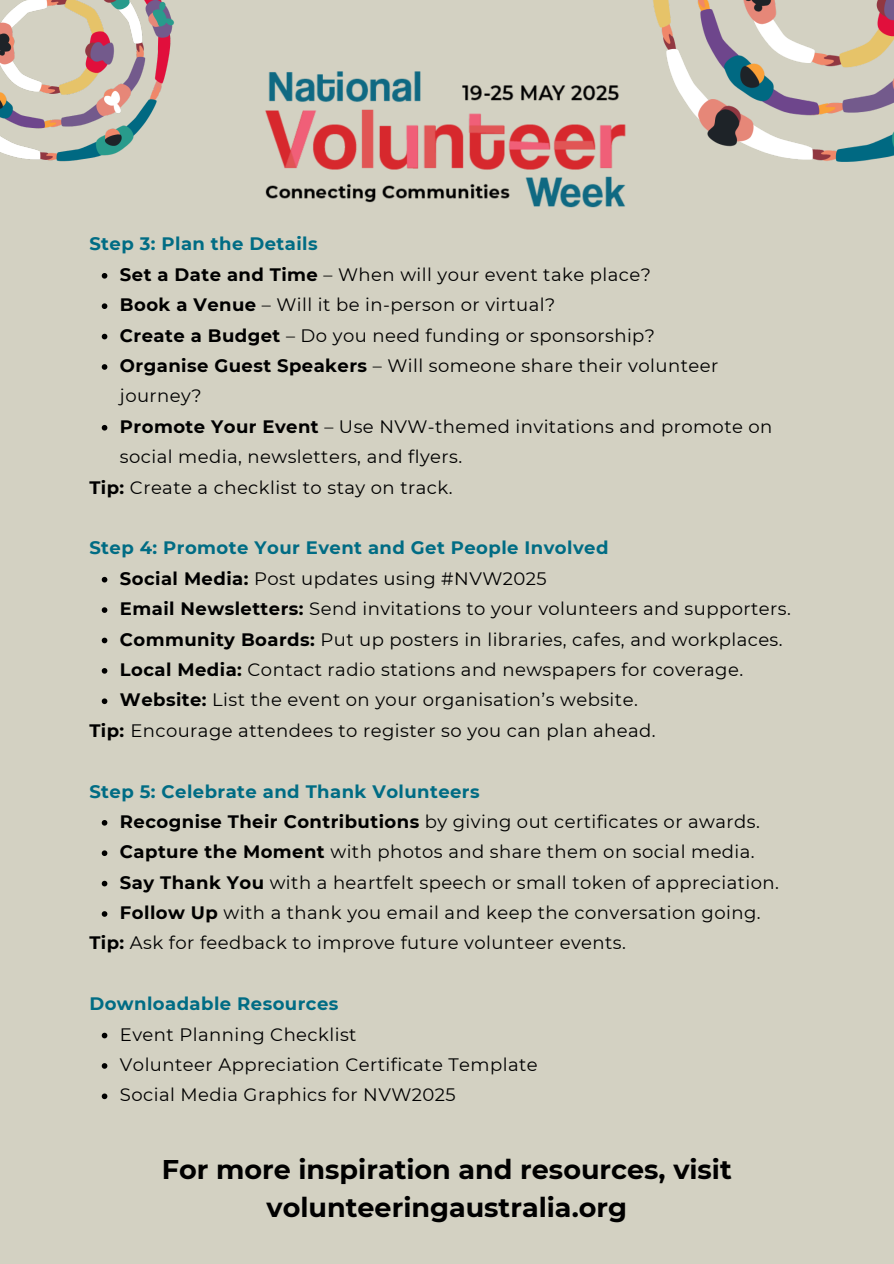
<style>
.page{position:relative;width:894px;height:1264px;background:#fff}
.page>*{position:absolute;margin:0;border:0;box-sizing:border-box;transform-origin:0 0}
.t1{font:700 27px/37.2px "Montserrat";color:#000;text-align:center}
.t2{font:18px/30.3px "Montserrat";letter-spacing:.025em;color:#000}
.t3{font:700 18px "Montserrat";letter-spacing:.025em;color:#006c84}
.s1{font-weight:700}
</style>
<div class="page">
<div style="left:0;top:0;width:893px;height:1263px;background:#d3d1c2"></div>
<img style="left:0;top:0;width:174px;height:162px">
<img style="left:653px;top:0;width:240px;height:162px">
<img style="left:265px;top:54px;width:417px;height:154px">
<svg style="left:102px;top:273px;width:5px;height:5px"></svg>
<svg style="left:102px;top:303px;width:5px;height:6px"></svg>
<svg style="left:102px;top:334px;width:5px;height:5px"></svg>
<svg style="left:102px;top:364px;width:5px;height:6px"></svg>
<svg style="left:102px;top:425px;width:5px;height:5px"></svg>
<svg style="left:102px;top:577px;width:5px;height:5px"></svg>
<svg style="left:102px;top:607px;width:5px;height:6px"></svg>
<svg style="left:102px;top:637px;width:5px;height:6px"></svg>
<svg style="left:102px;top:668px;width:5px;height:5px"></svg>
<svg style="left:102px;top:698px;width:5px;height:6px"></svg>
<svg style="left:102px;top:820px;width:5px;height:5px"></svg>
<svg style="left:102px;top:850px;width:5px;height:6px"></svg>
<svg style="left:102px;top:880px;width:5px;height:6px"></svg>
<svg style="left:102px;top:911px;width:5px;height:5px"></svg>
<svg style="left:102px;top:1032px;width:5px;height:6px"></svg>
<svg style="left:102px;top:1063px;width:5px;height:5px"></svg>
<svg style="left:102px;top:1093px;width:5px;height:6px"></svg>
<p class="t3" style="left:89px;top:233px;width:230px">Step 3: Plan the Details</p>
<p class="t2" style="left:120px;top:259px;width:532px"><span class="s1">Set a Date and Time</span> – When will your event take place?</p>
<p class="t2" style="left:120px;top:290px;width:437px"><span class="s1">Book a Venue</span> – Will it be in-person or virtual?</p>
<h2 class="t2" style="left:120px;top:320px;width:536px"><span class="s1">Create a Budget</span> – Do you need funding or sponsorship?</h2>
<p class="t2" style="left:120px;top:350px;width:599px"><span class="s1">Organise Guest Speakers</span> – Will someone share their volunteer journey?</p>
<p class="t2" style="left:120px;top:411px;width:653px"><span class="s1">Promote Your Event</span> – Use NVW-themed invitations and promote on social media, newsletters, and flyers.</p>
<p class="t2" style="left:89px;top:472px;width:364px"><span class="s1">Tip:</span> Create a checklist to stay on track.</p>
<p class="t3" style="left:89px;top:537px;width:520px">Step 4: Promote Your Event and Get People Involved</p>
<p class="t2" style="left:120px;top:563px;width:428px"><span class="s1">Social Media:</span> Post updates using #NVW2025</p>
<p class="t2" style="left:120px;top:593px;width:672px"><span class="s1">Email Newsletters:</span> Send invitations to your volunteers and supporters.</p>
<h2 class="t2" style="left:120px;top:624px;width:664px"><span class="s1">Community Boards:</span> Put up posters in libraries, cafes, and workplaces.</h2>
<p class="t2" style="left:120px;top:654px;width:624px"><span class="s1">Local Media:</span> Contact radio stations and newspapers for coverage.</p>
<p class="t2" style="left:120px;top:684px;width:519px"><span class="s1">Website:</span> List the event on your organisation’s website.</p>
<p class="t2" style="left:89px;top:715px;width:567px"><span class="s1">Tip:</span> Encourage attendees to register so you can plan ahead.</p>
<p class="t3" style="left:89px;top:780px;width:392px">Step 5: Celebrate and Thank Volunteers</p>
<p class="t2" style="left:120px;top:806px;width:641px"><span class="s1">Recognise Their Contributions</span> by giving out certificates or awards.</p>
<p class="t2" style="left:120px;top:836px;width:636px"><span class="s1">Capture the Moment</span> with photos and share them on social media.</p>
<h2 class="t2" style="left:120px;top:867px;width:660px"><span class="s1">Say Thank You</span> with a heartfelt speech or small token of appreciation.</h2>
<p class="t2" style="left:120px;top:897px;width:642px"><span class="s1">Follow Up</span> with a thank you email and keep the conversation going.</p>
<p class="t2" style="left:89px;top:927px;width:538px"><span class="s1">Tip:</span> Ask for feedback to improve future volunteer events.</p>
<p class="t3" style="left:89px;top:992px;width:250px">Downloadable Resources</p>
<p class="t2" style="left:120px;top:1019px;width:238px">Event Planning Checklist</p>
<p class="t2" style="left:120px;top:1049px;width:419px">Volunteer Appreciation Certificate Template</p>
<h2 class="t2" style="left:120px;top:1079px;width:337px">Social Media Graphics for NVW2025</h2>
<p class="t1" style="left:162px;top:1151px;width:571px">For more inspiration and resources, visit volunteeringaustralia.org</p>
</div>
